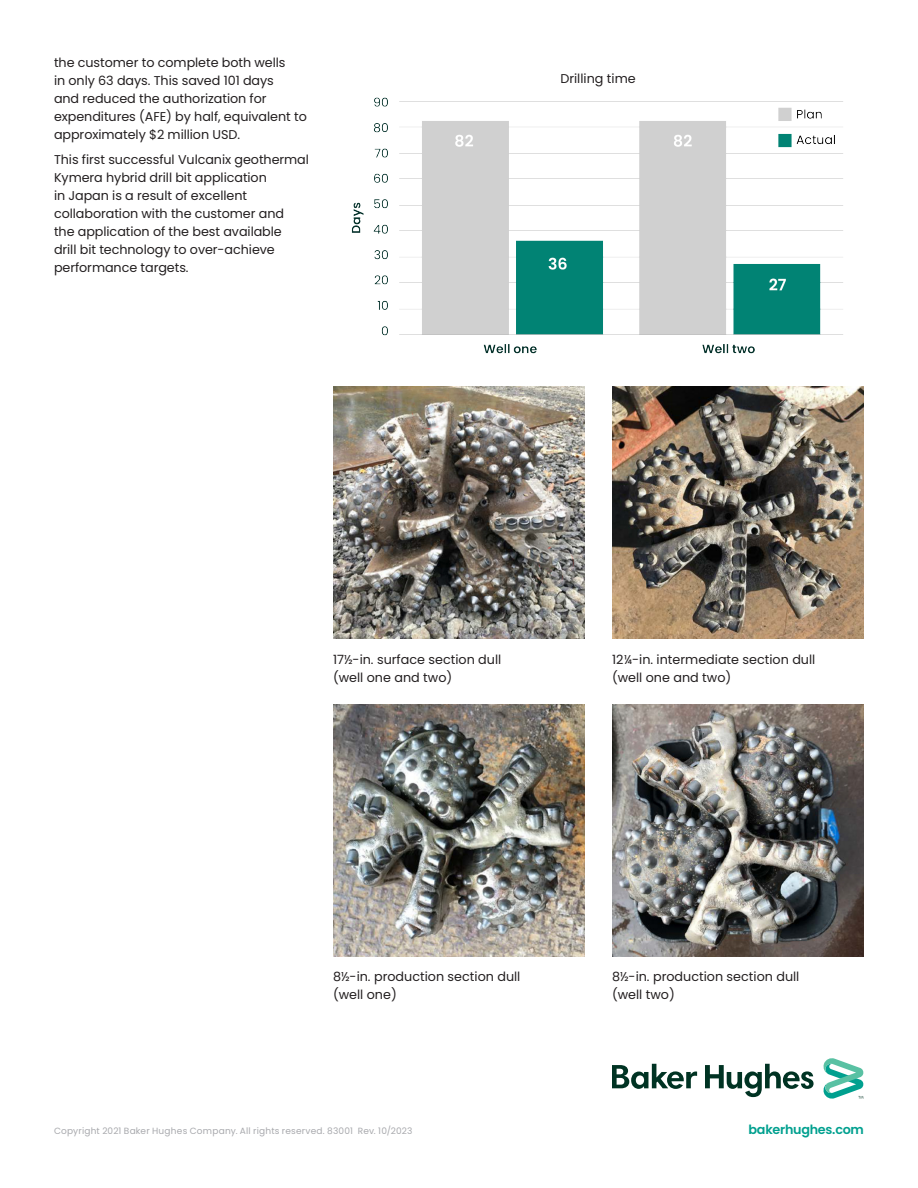
<style>
.page{position:relative;width:918px;height:1188px;background:#fff}
.page>*{position:absolute;margin:0;border:0;box-sizing:border-box;transform-origin:0 0}
._8_5pt-body_text-OFS{font:12.75px/18px "Poppins";letter-spacing:-.005em;color:#231f20}
._7pt-caption-OFS{font:12.75px/18px "Poppins";color:#231f20}
.t1{font:600 12.75px "Poppins";letter-spacing:-.02em;color:#00a08f}
.t2{font:9px "Poppins";letter-spacing:.02em;color:#a8a9ad}
</style>
<div class="page">
<img style="left:333px;top:386px;width:252px;height:252px">
<img style="left:612px;top:386px;width:252px;height:252px">
<img style="left:333px;top:704px;width:252px;height:252px">
<img style="left:612px;top:704px;width:252px;height:252px">
<img style="left:351px;top:97px;width:492px;height:257px">
<svg style="left:612px;top:1058px;width:252px;height:41px"></svg>
<p class="_8_5pt-body_text-OFS" style="left:54px;top:54px;width:254px">the customer to complete both wells<br>in only 63 days. This saved 101 days<br>and reduced the authorization for expenditures (AFE) by half, equivalent to approximately $2 million USD.</p>
<p class="_8_5pt-body_text-OFS" style="left:54px;top:151px;width:257px">This first successful Vulcanix geothermal Kymera hybrid drill bit application<br>in Japan is a result of excellent collaboration with the customer and<br>the application of the best available<br>drill bit technology to over-achieve performance targets.</p>
<p class="_8_5pt-body_text-OFS" style="left:560px;top:69px;width:77px">Drilling time</p>
<p class="_7pt-caption-OFS" style="left:333px;top:650px;width:170px">17½-in. surface section dull (well one and two)</p>
<p class="_7pt-caption-OFS" style="left:612px;top:650px;width:205px">12¼-in. intermediate section dull (well one and two)</p>
<p class="_7pt-caption-OFS" style="left:333px;top:968px;width:189px">8½-in. production section dull (well one)</p>
<p class="_7pt-caption-OFS" style="left:612px;top:968px;width:189px">8½-in. production section dull (well two)</p>
<p class="t2" style="left:54px;top:1126px;width:360px">Copyright 2021 Baker Hughes Company. All rights reserved. 83001 Rev. 10/2023</p>
<p class="t1" style="left:749px;top:1122px;width:117px">bakerhughes.com</p>
</div>
